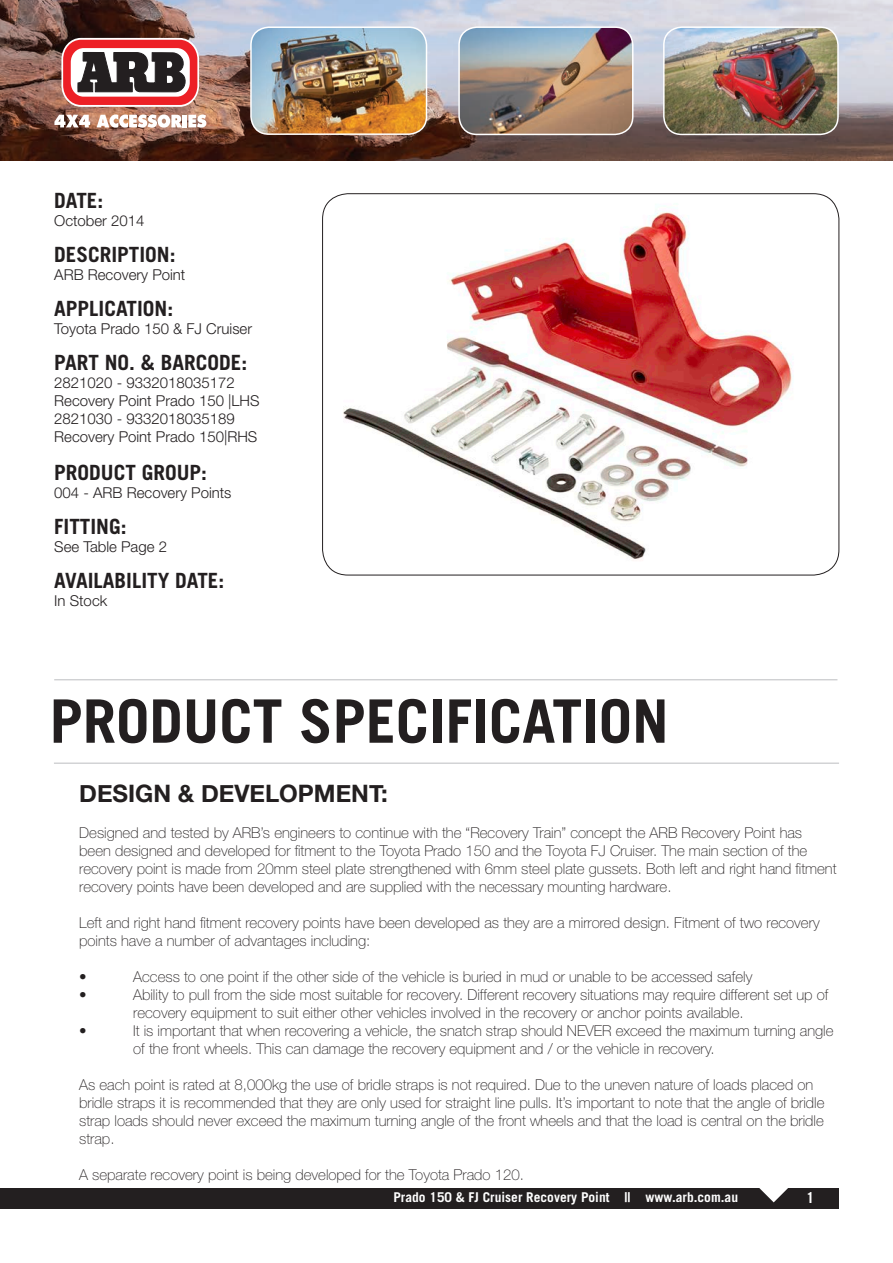
<style>
.page{position:relative;width:893px;height:1263px;background:#fff}
.page>*{position:absolute;margin:0;border:0;box-sizing:border-box;transform-origin:0 0}
.t1{font:700 60px "Trade Gothic LT Std";color:#231f20}
.t2{font:700 24px "Helvetica Neue";color:#231f20}
.t3{font:700 21px "Trade Gothic LT Std";color:#231f20}
.t4{font:100 15px/18px "Helvetica Neue LT Std";color:#231f20}
.t5{font:300 15px "Helvetica Neue LT Std";color:#231f20}
.t6{font:700 15px "Trade Gothic LT Std";color:#fff}
.t7{font:700 13.5px "Trade Gothic LT Std";color:#fff}
</style>
<div class="page">
<div style="left:0;top:1189px;width:839px;height:20px;background:#231f20"></div>
<svg style="left:759px;top:1188px;width:29px;height:14px"></svg>
<img style="left:0;top:0;width:893px;height:160px">
<img style="left:323px;top:194px;width:516px;height:381px">
<div style="left:62px;top:39px;width:136px;height:67px;background:#ed2026;border-radius:20px"></div>
<div style="left:61px;top:38px;width:138px;height:69px;border:2px solid #fff;border-radius:20px"></div>
<div style="left:71px;top:48px;width:119px;height:49px;background:#fff;border-radius:13px"></div>
<svg style="left:77px;top:52px;width:109px;height:41px"></svg>
<svg style="left:54px;top:115px;width:36px;height:12px"></svg>
<svg style="left:97px;top:115px;width:85px;height:13px"></svg>
<hr style="left:183px;top:115px;width:4px;height:12px;background:#fff">
<svg style="left:188px;top:115px;width:18px;height:13px"></svg>
<hr style="left:54px;top:679px;width:783px;height:1px;background:#bcbdc0">
<hr style="left:54px;top:763px;width:785px;height:1px;background:#bcbdc0">
<img style="left:251px;top:27px;width:175px;height:107px">
<div style="left:250px;top:26px;width:177px;height:109px;border:2px solid #fff;border-radius:18px"></div>
<img style="left:459px;top:27px;width:174px;height:107px">
<div style="left:458px;top:26px;width:175px;height:109px;border:2px solid #fff;border-radius:18px"></div>
<img style="left:664px;top:27px;width:174px;height:107px">
<div style="left:663px;top:26px;width:176px;height:109px;border:2px solid #fff;border-radius:18px"></div>
<p class="t3" style="left:54px;top:188px;width:51px">DATE:</p>
<p class="t5" style="left:54px;top:212px;width:92px">October 2014</p>
<p class="t3" style="left:54px;top:242px;width:123px">DESCRIPTION:</p>
<p class="t5" style="left:54px;top:266px;width:133px">ARB Recovery Point</p>
<p class="t3" style="left:54px;top:296px;width:121px">APPLICATION:</p>
<p class="t5" style="left:54px;top:320px;width:199px">Toyota Prado 150 &amp; FJ Cruiser</p>
<p class="t3" style="left:54px;top:350px;width:195px">PART NO. &amp; BARCODE:</p>
<p class="t5" style="left:54px;top:374px;width:182px">2821020 - 9332018035172</p>
<p class="t5" style="left:54px;top:392px;width:207px">Recovery Point Prado 150 |LHS</p>
<p class="t5" style="left:54px;top:410px;width:182px">2821030 - 9332018035189</p>
<p class="t5" style="left:54px;top:428px;width:205px">Recovery Point Prado 150|RHS</p>
<p class="t3" style="left:54px;top:459px;width:154px">PRODUCT GROUP:</p>
<p class="t5" style="left:54px;top:483px;width:179px">004 - ARB Recovery Points</p>
<p class="t3" style="left:54px;top:513px;width:74px">FITTING:</p>
<p class="t5" style="left:54px;top:537px;width:114px">See Table Page 2</p>
<p class="t3" style="left:54px;top:567px;width:172px">AVAILABILITY DATE:</p>
<p class="t5" style="left:54px;top:591px;width:55px">In Stock</p>
<p class="t1" style="left:49px;top:684px;width:621px">PRODUCT SPECIFICATION</p>
<p class="t2" style="left:79px;top:775px;width:310px">DESIGN &amp; DEVELOPMENT:</p>
<p class="t4" style="left:79px;top:824px;width:759px">Designed and tested by ARB’s engineers to continue with the “Recovery Train” concept the ARB Recovery Point has been designed and developed for fitment to the Toyota Prado 150 and the Toyota FJ Cruiser. The main section of the recovery point is made from 20mm steel plate strengthened with 6mm steel plate gussets. Both left and right hand fitment recovery points have been developed and are supplied with the necessary mounting hardware.</p>
<p class="t4" style="left:79px;top:914px;width:742px">Left and right hand fitment recovery points have been developed as they are a mirrored design. Fitment of two recovery points have a number of advantages including:</p>
<p class="t4" style="left:79px;top:968px;width:9px">•</p>
<p class="t4" style="left:133px;top:968px;width:621px">Access to one point if the other side of the vehicle is buried in mud or unable to be accessed safely</p>
<p class="t4" style="left:79px;top:986px;width:9px">•</p>
<p class="t4" style="left:133px;top:986px;width:697px">Ability to pull from the side most suitable for recovery. Different recovery situations may require different set up of recovery equipment to suit either other vehicles involved in the recovery or anchor points available.</p>
<p class="t4" style="left:79px;top:1022px;width:9px">•</p>
<p class="t4" style="left:133px;top:1022px;width:702px">It is important that when recovering a vehicle, the snatch strap should NEVER exceed the maximum turning angle of the front wheels. This can damage the recovery equipment and / or the vehicle in recovery.</p>
<p class="t4" style="left:79px;top:1076px;width:747px">As each point is rated at 8,000kg the use of bridle straps is not required. Due to the uneven nature of loads placed on bridle straps it is recommended that they are only used for straight line pulls. It’s important to note that the angle of bridle strap loads should never exceed the maximum turning angle of the front wheels and that the load is central on the bridle strap.</p>
<p class="t4" style="left:79px;top:1166px;width:446px">A separate recovery point is being developed for the Toyota Prado 120.</p>
<p class="t7" style="left:393px;top:1189px;width:346px">Prado 150 &amp; FJ Cruiser Recovery Point || www.arb.com.au</p>
<p class="t6" style="left:806px;top:1188px;width:10px">1</p>
</div>
